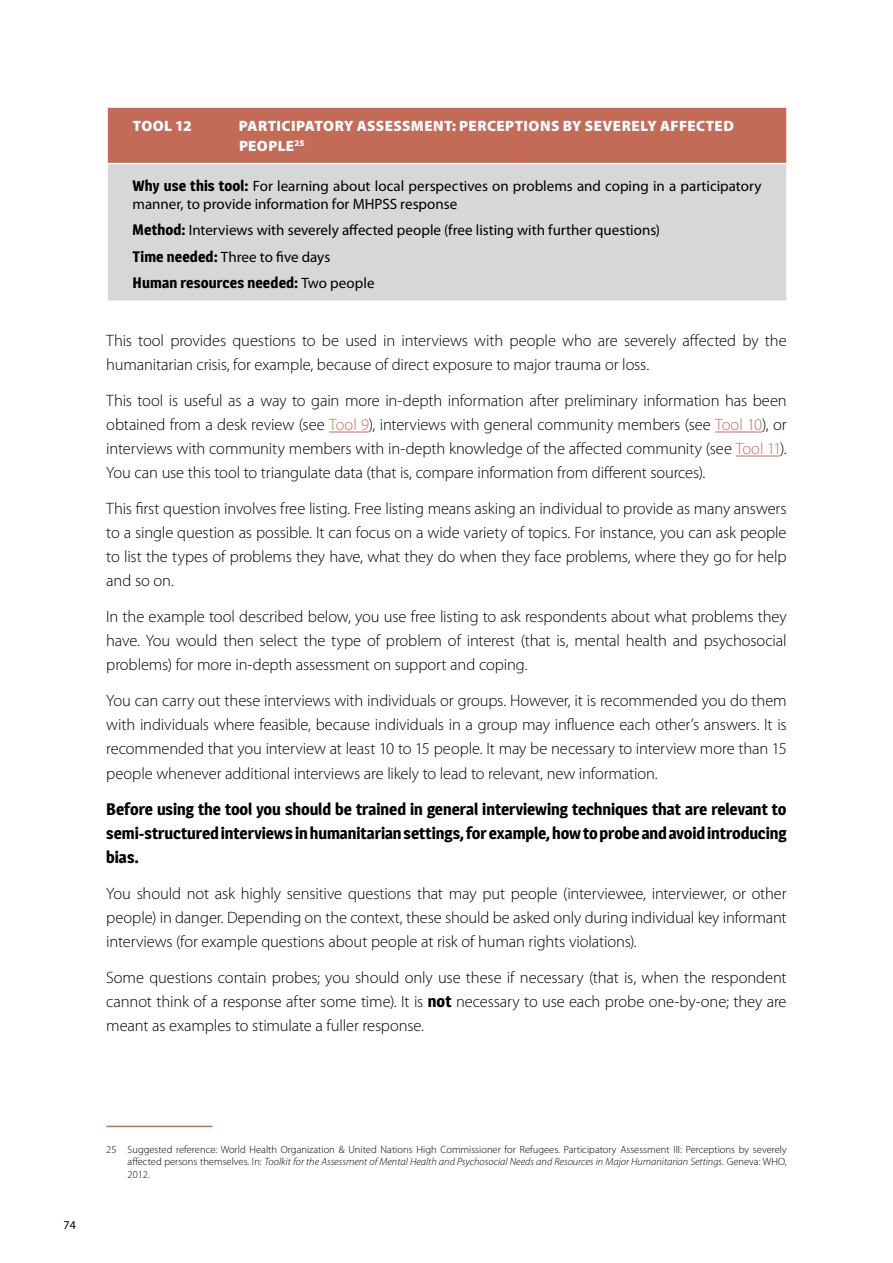
<style>
.page{position:relative;width:893px;height:1263px;background:#fff}
.page>*{position:absolute;margin:0;border:0;box-sizing:border-box;transform-origin:0 0}
.t1{font:300 16.5px/24px "Myriad Pro";letter-spacing:-.01em;color:#000;text-align:justify}
.t2{font:700 16.5px/24px "Magra";letter-spacing:-.005em;color:#000;text-align:justify}
.t3{font:15px/18px "Myriad Pro";color:#000}
.t4{font:900 15px/19.8px "Myriad Pro";letter-spacing:.025em;color:#fff}
.t5{font:700 15px "Magra";color:#000}
.t6{font:12px "Myriad Pro";color:#000}
.t7{font:300 10.5px/12.6px "Myriad Pro";color:#000;text-align:justify}
.s1{font-family:"Magra";font-weight:700}
.s2{font-family:"Myriad Pro";font-weight:400}
.s3{color:#c36b57}
.s4{font-style:italic}
</style>
<div class="page">
<hr style="left:329px;top:432px;width:40px;height:1px;background:#c36b57">
<hr style="left:715px;top:432px;width:47px;height:1px;background:#c36b57">
<hr style="left:736px;top:456px;width:44px;height:1px;background:#c36b57">
<div style="left:107px;top:107px;width:680px;height:57px;background:#c36b57"></div>
<div style="left:107px;top:164px;width:680px;height:137px;background:#d5d7d8"></div>
<hr style="left:106px;top:106px;width:682px;height:2px;background:#fff">
<hr style="left:106px;top:108px;width:2px;height:55px;background:#fff">
<hr style="left:786px;top:108px;width:2px;height:55px;background:#fff">
<hr style="left:106px;top:163px;width:682px;height:1px;background:#fff">
<hr style="left:106px;top:164px;width:2px;height:136px;background:#fff">
<hr style="left:786px;top:164px;width:2px;height:136px;background:#fff">
<hr style="left:106px;top:300px;width:682px;height:2px;background:#fff">
<hr style="left:106px;top:1126px;width:107px;height:1px;background:#c36b57">
<p class="t4" style="left:239px;top:116px;width:497px;text-indent:9px">ARTICIPATORY ASSESSMENT: PERCEPTIONS BY SEVERELY AFFECTED<br>PEOPLE<sup>25</sup></p>
<p class="t3" style="left:133px;top:177px;width:630px"><span class="s1">Why use this tool:</span> For learning about local perspectives on problems and coping in a participatory manner, to provide information for MHPSS response</p>
<p class="t3" style="left:133px;top:217px;width:529px;line-height:26.5px"><span class="s1">Method:</span> Interviews with severely affected people (free listing with further questions)<br><span class="s1">Time needed:</span> Three to five days</p>
<p class="t5" style="left:133px;top:274px;width:244px">Human resources needed: <span class="s2">Two people</span></p>
<p class="t4" style="left:133px;top:116px;width:88px">TOOL 12 P</p>
<p class="t1" style="left:106px;top:329px;width:682px">This tool provides questions to be used in interviews with people who are severely affected by the humanitarian crisis, for example, because of direct exposure to major trauma or loss.</p>
<p class="t1" style="left:106px;top:389px;width:682px">This tool is useful as a way to gain more in-depth information after preliminary information has been obtained from a desk review (see <span class="s3">Tool 9</span>), interviews with general community members (see <span class="s3">Tool 10</span>), or interviews with community members with in-depth knowledge of the affected community (see <span class="s3">Tool 11</span>).<br>You can use this tool to triangulate data (that is, compare information from different sources).</p>
<p class="t1" style="left:106px;top:497px;width:682px">This first question involves free listing. Free listing means asking an individual to provide as many answers to a single question as possible. It can focus on a wide variety of topics. For instance, you can ask people to list the types of problems they have, what they do when they face problems, where they go for help and so on.</p>
<p class="t1" style="left:106px;top:605px;width:682px">In the example tool described below, you use free listing to ask respondents about what problems they have. You would then select the type of problem of interest (that is, mental health and psychosocial problems) for more in-depth assessment on support and coping.</p>
<p class="t1" style="left:106px;top:689px;width:682px">You can carry out these interviews with individuals or groups. However, it is recommended you do them with individuals where feasible, because individuals in a group may influence each other’s answers. It is recommended that you interview at least 10 to 15 people. It may be necessary to interview more than 15 people whenever additional interviews are likely to lead to relevant, new information.</p>
<p class="t2" style="left:106px;top:796px;width:682px">Before using the tool you should be trained in general interviewing techniques that are relevant to semi-structured interviews in humanitarian settings, for example, how to probe and avoid introducing bias.</p>
<p class="t1" style="left:106px;top:881px;width:682px">You should not ask highly sensitive questions that may put people (interviewee, interviewer, or other people) in danger. Depending on the context, these should be asked only during individual key informant interviews (for example questions about people at risk of human rights violations).</p>
<p class="t1" style="left:106px;top:965px;width:682px">Some questions contain probes; you should only use these if necessary (that is, when the respondent cannot think of a response after some time). It is <span class="s1">not</span> necessary to use each probe one-by-one; they are meant as examples to stimulate a fuller response.</p>
<p class="t6" style="left:64px;top:1219px;width:14px">74</p>
<p class="t7" style="left:128px;top:1143px;width:661px;text-indent:-21px">25 Suggested reference: World Health Organization &amp; United Nations High Commissioner for Refugees. Participatory Assessment III: Perceptions by severely affected persons themselves. In: <span class="s4">Toolkit for the Assessment of Mental Health and Psychosocial Needs and Resources in Major Humanitarian Settings</span>. Geneva: WHO, 2012.</p>
</div>
